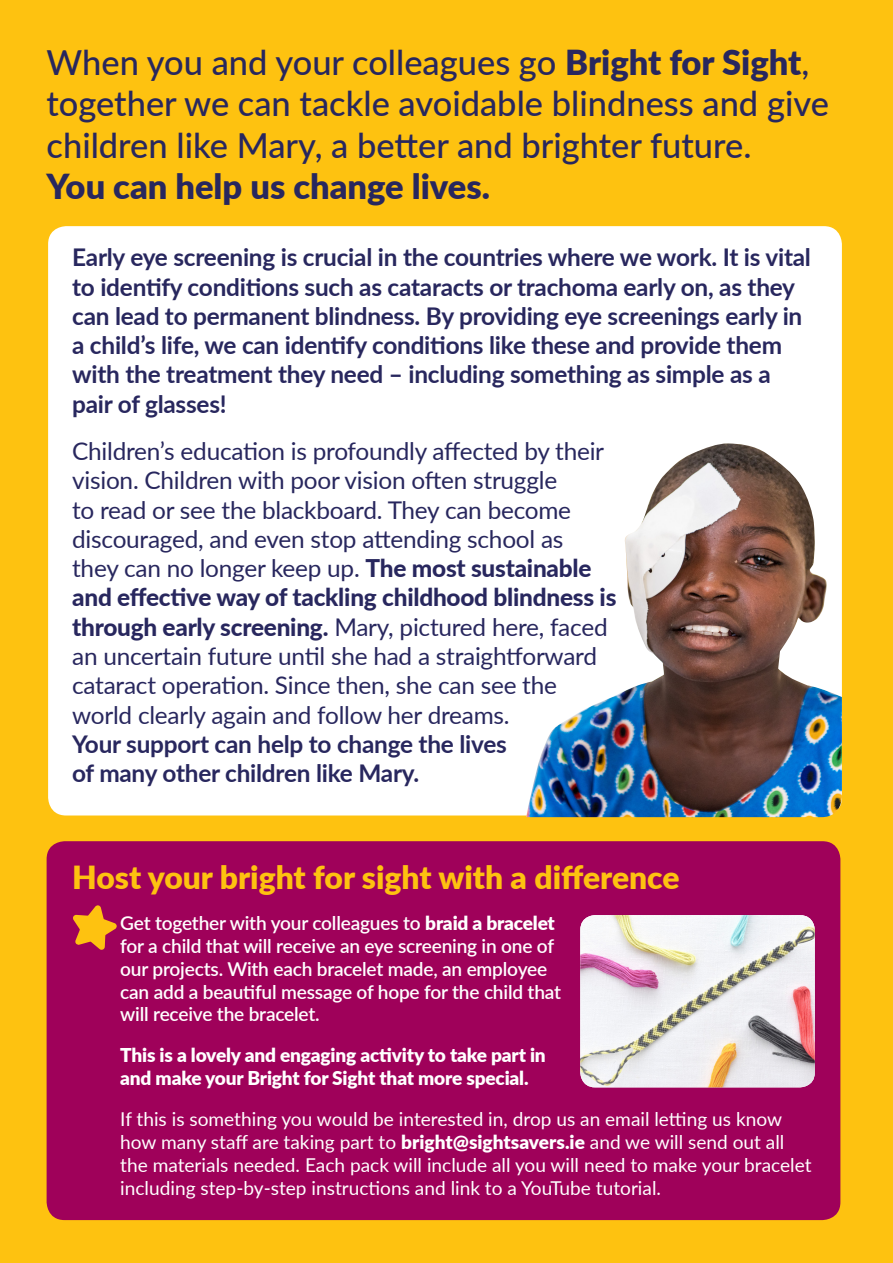
<style>
.page{position:relative;width:893px;height:1263px;background:#fec210}
.page>*{position:absolute;margin:0;border:0;box-sizing:border-box;transform-origin:0 0}
.t1{font:500 34.5px/41.4px "Lato";color:#28275e}
.t2{font:900 31.8px "Lato";color:#fec210}
.t3{font:24.45px/29.2px "Lato";letter-spacing:-.01em;color:#28275e}
.t4{font:700 24.45px/29.2px "Lato";letter-spacing:-.01em;color:#28275e}
.t5{font:19.05px/23px "Lato";color:#fff}
.t6{font:600 19.05px/23px "Lato";letter-spacing:-.01em;color:#fff}
.t7{font:900 19.05px/23px "Lato";letter-spacing:-.01em;color:#fff}
.s1{font-weight:900}
.s2{font-weight:800}
.s3{font-weight:700}
</style>
<div class="page">
<div style="left:47px;top:841px;width:793px;height:379px;background:#9f015a;border-radius:18px"></div>
<div style="left:48px;top:226px;width:794px;height:589px;background:#fff;border-radius:18px"></div>
<svg style="left:73px;top:905px;width:44px;height:45px"></svg>
<img style="left:580px;top:915px;width:235px;height:172px">
<img style="left:526px;top:443px;width:316px;height:374px">
<p class="t1" style="left:47px;top:40px;width:784px">When you and your colleagues go <span class="s1">Bright for Sight</span>, together we can tackle avoidable blindness and give children like Mary, a better and brighter future.<br><span class="s1">You can help us change lives.</span></p>
<p class="t4" style="left:72px;top:242px;width:740px">Early eye screening is crucial in the countries where we work. It is vital to identify conditions such as cataracts or trachoma early on, as they can lead to permanent blindness. By providing eye screenings early in a child’s life, we can identify conditions like these and provide them with the treatment they need – including something as simple as a pair of glasses!</p>
<p class="t3" style="left:72px;top:435px;width:546px">Children’s education is profoundly affected by their vision. Children with poor vision often struggle<br>to read or see the blackboard. They can become discouraged, and even stop attending school as<br>they can no longer keep up. <span class="s2">The most sustainable and effective way of tackling childhood blindness is through early screening.</span> Mary, pictured here, faced an uncertain future until she had a straightforward cataract operation. Since then, she can see the world clearly again and follow her dreams.<br><span class="s3">Your support can help to change the lives<br>of many other children like Mary.</span></p>
<p class="t2" style="left:72px;top:853px;width:609px">Host your bright for sight with a difference</p>
<p class="t6" style="left:120px;top:911px;width:442px">Get together with your colleagues to <span class="s1">braid a bracelet </span>for a child that will receive an eye screening in one of our projects. With each bracelet made, an employee can add a beautiful message of hope for the child that will receive the bracelet.</p>
<p class="t7" style="left:120px;top:1043px;width:427px">This is a lovely and engaging activity to take part in and make your Bright for Sight that more special.</p>
<p class="t5" style="left:120px;top:1107px;width:693px">If this is something you would be interested in, drop us an email letting us know how many staff are taking part to <span class="s1">bright@sightsavers.ie</span> and we will send out all the materials needed. Each pack will include all you will need to make your bracelet including step-by-step instructions and link to a YouTube tutorial.</p>
</div>
